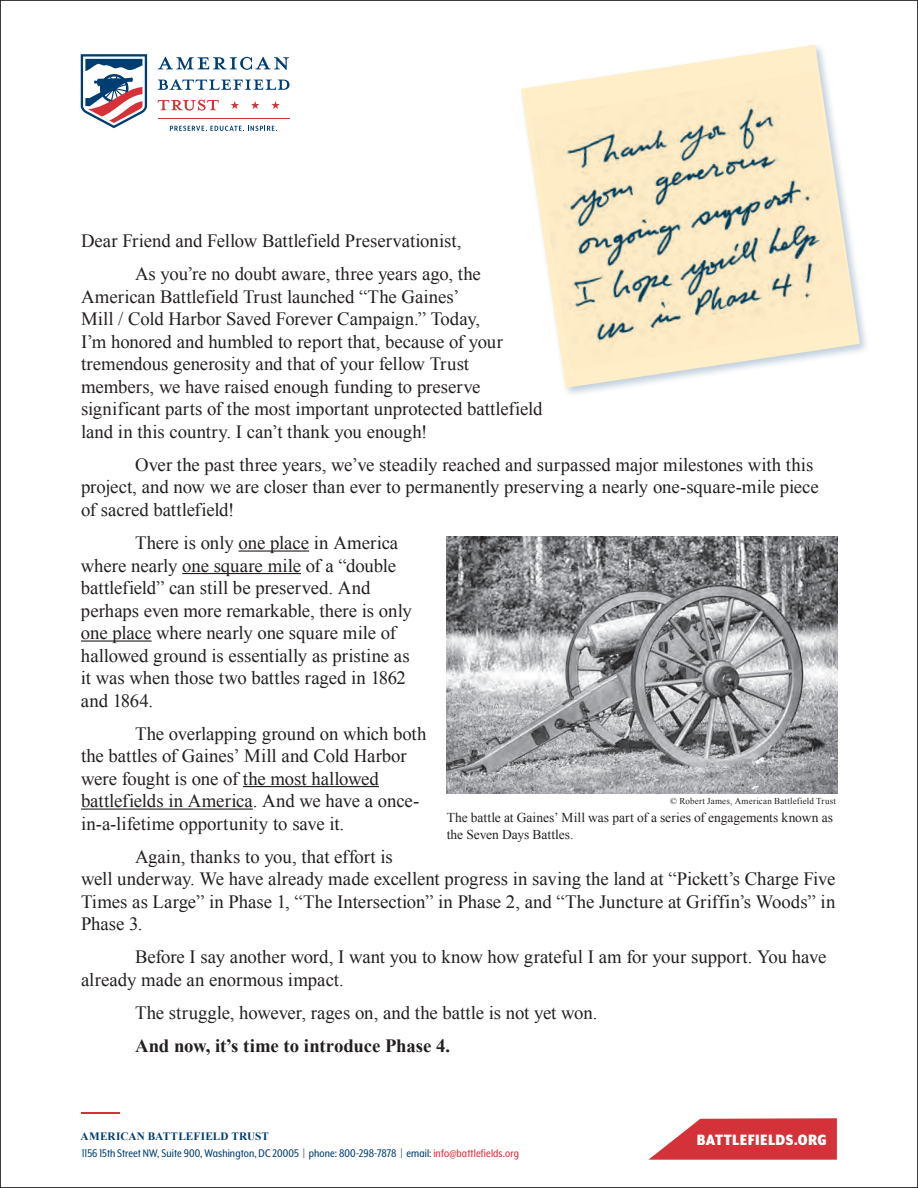
<style>
.page{position:relative;width:918px;height:1188px;background:#fff}
.page>*{position:absolute;margin:0;border:0;box-sizing:border-box;transform-origin:0 0}
.t1{font:18.75px/22.5px "Times New Roman";letter-spacing:-.005em;color:#231f20}
.t2{font:700 18.75px "Times New Roman";letter-spacing:-.005em;color:#231f20}
.t3{font:900 17.25px "Mr Eaves XL Mod Nar OT";letter-spacing:.025em;color:#fff}
.t4{font:13.5px/16.2px "Times New Roman";color:#231f20}
.t5{font:12.75px "Mr Eaves XL Mod Nar OT";letter-spacing:.005em;color:#003d71}
.t6{font:700 11.25px "Times New Roman";letter-spacing:.01em;color:#003d71}
.t7{font:9px "Times New Roman";letter-spacing:.02em;color:#231f20}
.s1{color:#004d7e}
.s2{color:#d43238}
</style>
<div class="page">
<hr style="left:81px;top:1112px;width:39px;height:2px;background:#d43238">
<svg style="left:648px;top:1118px;width:189px;height:42px;background:#da5257"></svg>
<hr style="left:239px;top:550px;width:70px;height:2px;background:#231f20">
<hr style="left:182px;top:573px;width:119px;height:1px;background:#231f20">
<hr style="left:81px;top:640px;width:71px;height:2px;background:#231f20">
<hr style="left:243px;top:786px;width:136px;height:1px;background:#231f20">
<hr style="left:81px;top:809px;width:172px;height:1px;background:#231f20">
<svg style="left:170px;top:126px;width:107px;height:5px"></svg>
<hr style="left:158px;top:118px;width:131px;height:1px;background:#d43238">
<svg style="left:231px;top:101px;width:8px;height:8px"></svg>
<svg style="left:251px;top:101px;width:8px;height:8px"></svg>
<svg style="left:271px;top:101px;width:9px;height:8px"></svg>
<svg style="left:158px;top:57px;width:131px;height:13px"></svg>
<svg style="left:158px;top:79px;width:131px;height:11px"></svg>
<svg style="left:158px;top:100px;width:61px;height:11px"></svg>
<svg style="left:81px;top:54px;width:66px;height:74px"></svg>
<svg style="left:521px;top:45px;width:339px;height:343px"></svg>
<img style="left:531px;top:72px;width:324px;height:298px">
<img style="left:447px;top:536px;width:391px;height:258px">
<p class="t1" style="left:81px;top:230px;width:382px">Dear Friend and Fellow Battlefield Preservationist,</p>
<p class="t1" style="left:81px;top:263px;width:463px;text-indent:54px">As you’re no doubt aware, three years ago, the American Battlefield Trust launched “The Gaines’<br>Mill / Cold Harbor Saved Forever Campaign.” Today,<br>I’m honored and humbled to report that, because of your tremendous generosity and that of your fellow Trust members, we have raised enough funding to preserve significant parts of the most important unprotected battlefield land in this country. I can’t thank you enough!</p>
<p class="t1" style="left:81px;top:453px;width:739px;text-indent:54px">Over the past three years, we’ve steadily reached and surpassed major milestones with this project, and now we are closer than ever to permanently preserving a nearly one-square-mile piece of sacred battlefield!</p>
<p class="t1" style="left:81px;top:531px;width:332px;text-indent:54px">There is only one place in America where nearly one square mile of a “double battlefield” can still be preserved. And perhaps even more remarkable, there is only one place where nearly one square mile of hallowed ground is essentially as pristine as it was when those two battles raged in 1862 and 1864.</p>
<p class="t1" style="left:81px;top:722px;width:347px;text-indent:54px">The overlapping ground on which both the battles of Gaines’ Mill and Cold Harbor were fought is one of the most hallowed battlefields in America. And we have a once&shy;in-a-lifetime opportunity to save it.</p>
<p class="t1" style="left:81px;top:845px;width:756px;text-indent:54px">Again, thanks to you, that effort is<br>well underway. We have already made excellent progress in saving the land at “Pickett’s Charge Five Times as Large” in Phase 1, “The Intersection” in Phase 2, and “The Juncture at Griffin’s Woods” in Phase 3.</p>
<p class="t1" style="left:81px;top:945px;width:747px;text-indent:54px">Before I say another word, I want you to know how grateful I am for your support. You have already made an enormous impact.</p>
<p class="t1" style="left:135px;top:1001px;width:464px">The struggle, however, rages on, and the battle is not yet won.</p>
<p class="t2" style="left:135px;top:1032px;width:317px">And now, it’s time to introduce Phase 4.</p>
<p class="t7" style="left:670px;top:795px;width:167px">© Robert James, American Battlefield Trust</p>
<p class="t4" style="left:447px;top:809px;width:388px">The battle at Gaines’ Mill was part of a series of engagements known as the Seven Days Battles.</p>
<p class="t6" style="left:81px;top:1129px;width:190px">AMERICAN BATTLEFIELD TRUST</p>
<p class="t3" style="left:697px;top:1131px;width:132px">BATTLEFIELDS.ORG</p>
<p class="t5" style="left:82px;top:1147px;width:439px"><span class="s1">11</span>56 15th Street NW, Suite 900, Washington, DC 20005 | phone: 800-298-7878 | email: <span class="s2">info@battlefields.org</span></p>
</div>
